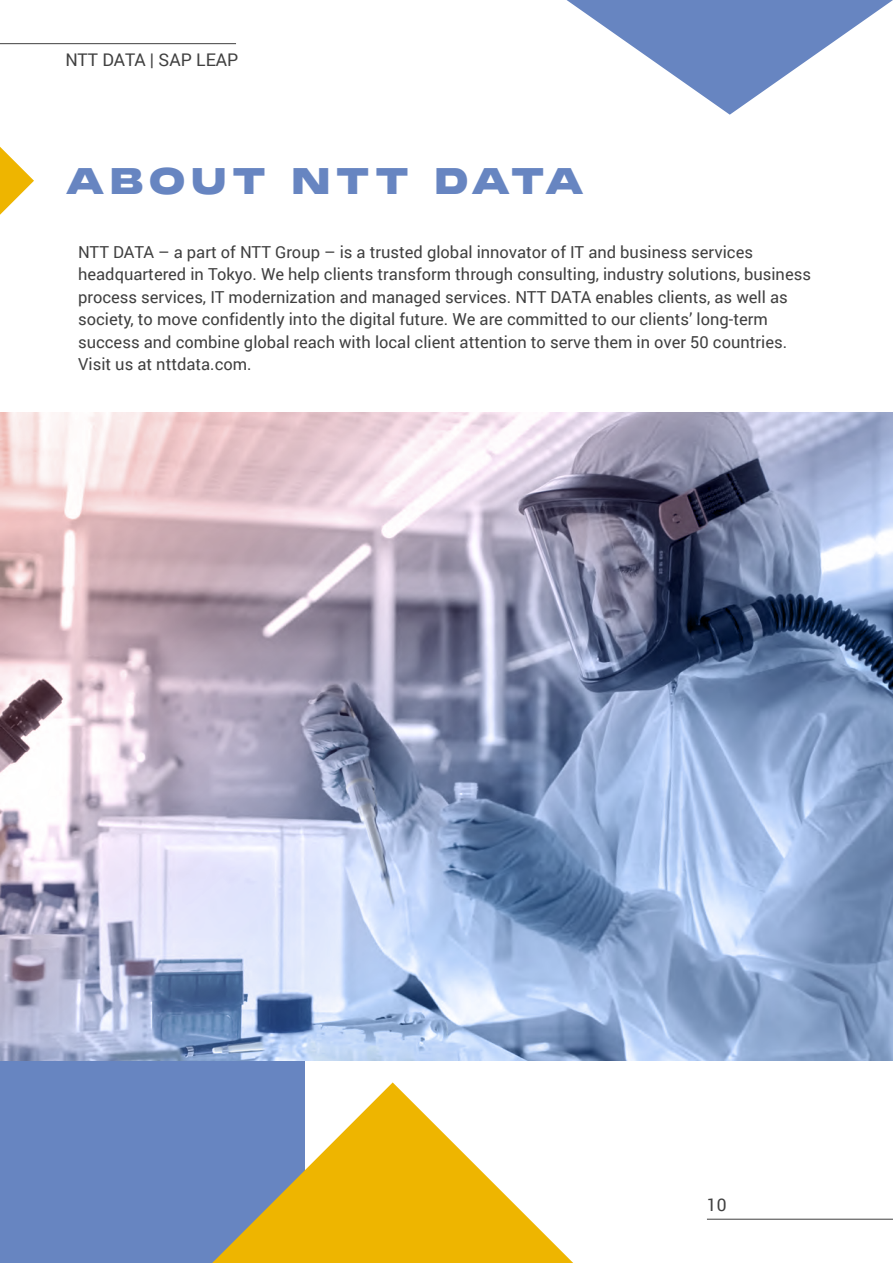
<style>
.page{position:relative;width:893px;height:1263px;background:#fff}
.page>*{position:absolute;margin:0;border:0;box-sizing:border-box;transform-origin:0 0}
.t1{font:900 36px "Monument Extended";letter-spacing:.12em;color:#6785c1}
.t2{font:17.4px "Roboto";color:#404040}
.t3{font:16.5px/22.5px "Roboto";color:#404040}
</style>
<div class="page">
<div style="left:0;top:905px;width:305px;height:358px;background:#6785c1"></div>
<hr style="left:707px;top:1219px;width:186px;height:1px;background:#404040">
<svg style="left:0;top:147px;width:34px;height:68px"></svg>
<hr style="left:0;top:43px;width:236px;height:1px;background:#404040">
<img style="left:0;top:412px;width:893px;height:649px">
<svg style="left:212px;top:1082px;width:361px;height:181px"></svg>
<svg style="left:567px;top:0;width:326px;height:115px"></svg>
<p class="t2" style="left:65px;top:48px;width:175px">NTT DATA | SAP LEAP</p>
<h1 class="t1" style="left:64px;top:156px;width:522px">ABOUT NTT DATA</h1>
<p class="t3" style="left:78px;top:240px;width:734px">NTT DATA – a part of NTT Group – is a trusted global innovator of IT and business services headquartered in Tokyo. We help clients transform through consulting, industry solutions, business process services, IT modernization and managed services. NTT DATA enables clients, as well as society, to move confidently into the digital future. We are committed to our clients’ long-term success and combine global reach with local client attention to serve them in over 50 countries.<br>Visit us at nttdata.com.</p>
<p class="t2" style="left:707px;top:1193px;width:21px">10</p>
</div>
